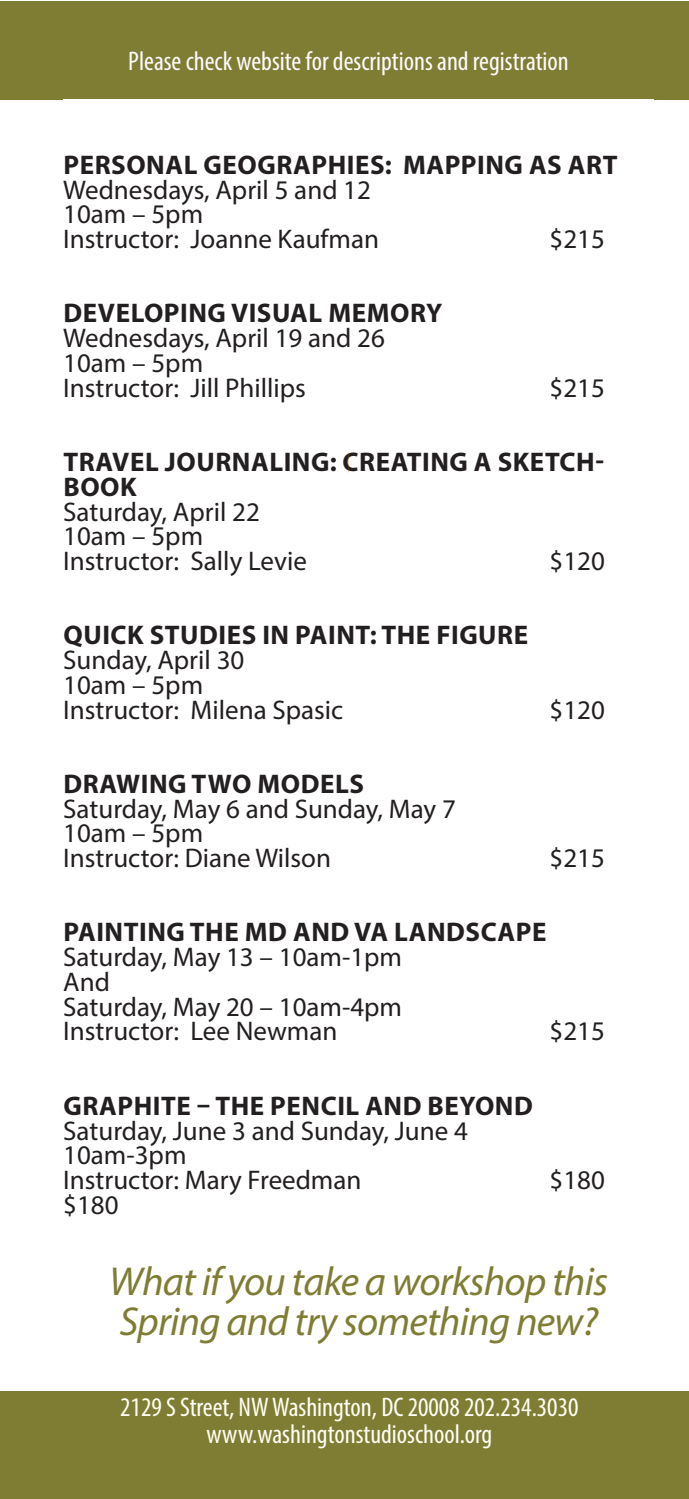
<style>
.page{position:relative;width:689px;height:1499px;background:#fff}
.page>*{position:absolute;margin:0;border:0;box-sizing:border-box;transform-origin:0 0}
.t1{font:italic 40.5px/40.5px "Myriad Pro";letter-spacing:-.02em;color:#7f7d34}
.t2{font:27px "Myriad Pro";color:#231f20}
.t3{font:700 27px/24.8px "Myriad Pro";letter-spacing:.02em;color:#231f20}
.t4{font:condensed 27px "Myriad Pro";color:#fffef4}
.t5{font:condensed 27px "Myriad Pro";color:#fefafc}
</style>
<div class="page">
<div style="left:0;top:1391px;width:688px;height:107px;background:#7f7d34"></div>
<div style="left:0;top:1px;width:688px;height:98px;background:#7f7d34"></div>
<p class="t5" style="left:128px;top:45px;width:442px">Please check website for descriptions and registration</p>
<p class="t3" style="left:63px;top:152px;width:555px">PERSONAL GEOGRAPHIES: MAPPING AS ART</p>
<p class="t2" style="left:63px;top:173px;width:309px">Wednesdays, April 5 and 12</p>
<p class="t2" style="left:63px;top:198px;width:141px">10am – 5pm</p>
<p class="t2" style="left:63px;top:222px;width:317px">Instructor: Joanne Kaufman</p>
<p class="t2" style="left:549px;top:222px;width:57px">$215</p>
<p class="t3" style="left:63px;top:300px;width:380px">DEVELOPING VISUAL MEMORY</p>
<p class="t2" style="left:63px;top:321px;width:323px">Wednesdays, April 19 and 26</p>
<p class="t2" style="left:63px;top:346px;width:141px">10am – 5pm</p>
<p class="t2" style="left:63px;top:371px;width:244px">Instructor: Jill Phillips</p>
<p class="t2" style="left:549px;top:371px;width:57px">$215</p>
<p class="t3" style="left:63px;top:449px;width:542px">TRAVEL JOURNALING: CREATING A SKETCH-<br>BOOK</p>
<p class="t2" style="left:63px;top:495px;width:198px">Saturday, April 22</p>
<p class="t2" style="left:63px;top:519px;width:141px">10am – 5pm</p>
<p class="t2" style="left:63px;top:544px;width:245px">Instructor: Sally Levie</p>
<p class="t2" style="left:549px;top:544px;width:57px">$120</p>
<p class="t3" style="left:63px;top:622px;width:466px">QUICK STUDIES IN PAINT: THE FIGURE</p>
<p class="t2" style="left:63px;top:643px;width:183px">Sunday, April 30</p>
<p class="t2" style="left:63px;top:668px;width:141px">10am – 5pm</p>
<p class="t2" style="left:63px;top:693px;width:281px">Instructor: Milena Spasic</p>
<p class="t2" style="left:549px;top:693px;width:57px">$120</p>
<p class="t3" style="left:63px;top:770px;width:302px">DRAWING TWO MODELS</p>
<p class="t2" style="left:63px;top:792px;width:394px">Saturday, May 6 and Sunday, May 7</p>
<p class="t2" style="left:63px;top:816px;width:141px">10am – 5pm</p>
<p class="t2" style="left:63px;top:841px;width:269px">Instructor: Diane Wilson</p>
<p class="t2" style="left:549px;top:841px;width:57px">$215</p>
<p class="t3" style="left:63px;top:919px;width:484px">PAINTING THE MD AND VA LANDSCAPE</p>
<p class="t2" style="left:63px;top:940px;width:340px">Saturday, May 13 – 10am-1pm</p>
<p class="t2" style="left:63px;top:965px;width:48px">And</p>
<p class="t2" style="left:63px;top:990px;width:340px">Saturday, May 20 – 10am-4pm</p>
<p class="t2" style="left:63px;top:1014px;width:276px">Instructor: Lee Newman</p>
<p class="t2" style="left:549px;top:1014px;width:57px">$215</p>
<p class="t3" style="left:63px;top:1092px;width:471px">GRAPHITE – THE PENCIL AND BEYOND</p>
<p class="t2" style="left:63px;top:1113px;width:406px">Saturday, June 3 and Sunday, June 4</p>
<p class="t2" style="left:63px;top:1138px;width:125px">10am-3pm</p>
<p class="t2" style="left:63px;top:1163px;width:300px">Instructor: Mary Freedman</p>
<p class="t2" style="left:549px;top:1163px;width:57px">$180</p>
<p class="t2" style="left:63px;top:1188px;width:57px">$180</p>
<p class="t1" style="left:109px;top:1260px;width:500px">What if you take a workshop this<br>Spring and try something new?</p>
<p class="t4" style="left:120px;top:1391px;width:459px">2129 S Street, NW Washington, DC 20008 202.234.3030</p>
<p class="t4" style="left:206px;top:1418px;width:287px">www.washingtonstudioschool.org</p>
</div>
